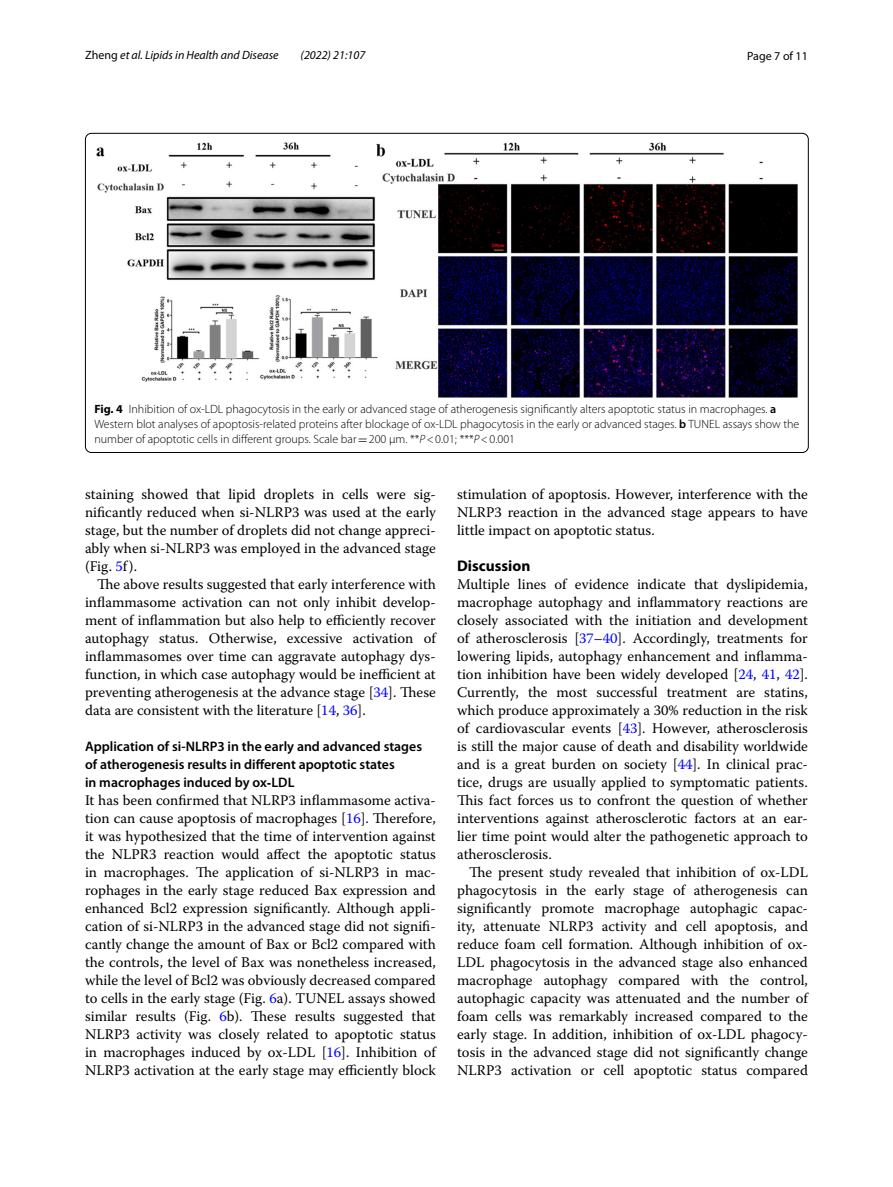
<style>
.page{position:relative;width:893px;height:1187px;background:#fff}
.page>*{position:absolute;margin:0;border:0;box-sizing:border-box;transform-origin:0 0}
.t1{font:700 15.45px "Myriad Pro";color:#000}
.t2{font:14.7px/18px "Warnock Pro";color:#000;text-align:justify}
.t3{font:600 13.8px/18px "Myriad Pro";color:#000}
.t4{font:300 12px/15px "Myriad Pro";color:#000}
.t5{font:italic 12px "Myriad Pro";color:#000}
.t6{font:12px "Myriad Pro";color:#000}
.s1{font-style:normal}
.s2{font-weight:700}
.s3{font-weight:600}
.s4{font-family:"MTSY";font-weight:400}
.s5{font-style:italic}
.s6{color:#00f}
.s7{font-family:"STIX";font-weight:700}
</style>
<div class="page">
<img style="left:97px;top:142px;width:700px;height:256px">
<p class="t5" style="left:85px;top:48px;width:195px"><span class="s1">Zheng</span> et al. Lipids in Health and Disease</p>
<p class="t5" style="left:301px;top:48px;width:66px">(2022) 21:107</p>
<p class="t6" style="left:747px;top:48px;width:62px">Page 7 of 11</p>
<p class="t4" style="left:94px;top:402px;width:706px"><span class="s2">Fig. 4</span> Inhibition of ox-LDL phagocytosis in the early or advanced stage of atherogenesis significantly alters apoptotic status in macrophages. <span class="s3">a<br></span>Western blot analyses of apoptosis-related proteins after blockage of ox-LDL phagocytosis in the early or advanced stages. <span class="s3">b</span> TUNEL assays show the number of apoptotic cells in different groups. Scale bar<span class="s4">=</span>200 μm. **<span class="s5">P</span>&lt;0.01; ***<span class="s5">P</span>&lt;0.001</p>
<p class="t2" style="left:85px;top:485px;width:352px">staining showed that lipid droplets in cells were sig&shy;nificantly reduced when si-NLRP3 was used at the early stage, but the number of droplets did not change appreci&shy;ably when si-NLRP3 was employed in the advanced stage (Fig. <span class="s6">5</span>f).</p>
<p class="t2" style="left:85px;top:575px;width:352px;text-indent:12px">The above results suggested that early interference with inflammasome activation can not only inhibit develop&shy;ment of inflammation but also help to efficiently recover autophagy status. Otherwise, excessive activation of inflammasomes over time can aggravate autophagy dys&shy;function, in which case autophagy would be inefficient at preventing atherogenesis at the advance stage [<span class="s6">34</span>]. These data are consistent with the literature [<span class="s6">14</span>, <span class="s6">36</span>].</p>
<p class="t3" style="left:85px;top:737px;width:339px">Application of si‑NLRP3 in the early and advanced stages of atherogenesis results in different apoptotic states<br>in macrophages induced by ox<span class="s7">‐</span>LDL</p>
<p class="t2" style="left:85px;top:791px;width:352px">It has been confirmed that NLRP3 inflammasome activa&shy;tion can cause apoptosis of macrophages [<span class="s6">16</span>]. Therefore, it was hypothesized that the time of intervention against the NLPR3 reaction would affect the apoptotic status in macrophages. The application of si-NLRP3 in mac&shy;rophages in the early stage reduced Bax expression and enhanced Bcl2 expression significantly. Although appli&shy;cation of si-NLRP3 in the advanced stage did not signifi&shy;cantly change the amount of Bax or Bcl2 compared with the controls, the level of Bax was nonetheless increased, while the level of Bcl2 was obviously decreased compared to cells in the early stage (Fig. <span class="s6">6</span>a). TUNEL assays showed similar results (Fig. <span class="s6">6</span>b). These results suggested that NLRP3 activity was closely related to apoptotic status in macrophages induced by ox-LDL [<span class="s6">16</span>]. Inhibition of NLRP3 activation at the early stage may efficiently block</p>
<p class="t2" style="left:457px;top:485px;width:352px">stimulation of apoptosis. However, interference with the NLRP3 reaction in the advanced stage appears to have little impact on apoptotic status.</p>
<p class="t1" style="left:457px;top:555px;width:75px">Discussion</p>
<p class="t2" style="left:457px;top:575px;width:352px">Multiple lines of evidence indicate that dyslipidemia, macrophage autophagy and inflammatory reactions are closely associated with the initiation and development of atherosclerosis [<span class="s6">37</span>–<span class="s6">40</span>]. Accordingly, treatments for lowering lipids, autophagy enhancement and inflamma&shy;tion inhibition have been widely developed [<span class="s6">24</span>, <span class="s6">41</span>, <span class="s6">42</span>].<br>Currently, the most successful treatment are statins, which produce approximately a 30% reduction in the risk of cardiovascular events [<span class="s6">43</span>]. However, atherosclerosis is still the major cause of death and disability worldwide and is a great burden on society [<span class="s6">44</span>]. In clinical prac&shy;tice, drugs are usually applied to symptomatic patients.<br>This fact forces us to confront the question of whether interventions against atherosclerotic factors at an ear&shy;lier time point would alter the pathogenetic approach to atherosclerosis.</p>
<p class="t2" style="left:457px;top:863px;width:352px;text-indent:12px">The present study revealed that inhibition of ox-LDL phagocytosis in the early stage of atherogenesis can significantly promote macrophage autophagic capac&shy;ity, attenuate NLRP3 activity and cell apoptosis, and reduce foam cell formation. Although inhibition of ox-LDL phagocytosis in the advanced stage also enhanced macrophage autophagy compared with the control, autophagic capacity was attenuated and the number of foam cells was remarkably increased compared to the early stage. In addition, inhibition of ox-LDL phagocy&shy;tosis in the advanced stage did not significantly change NLRP3 activation or cell apoptotic status compared</p>
</div>
